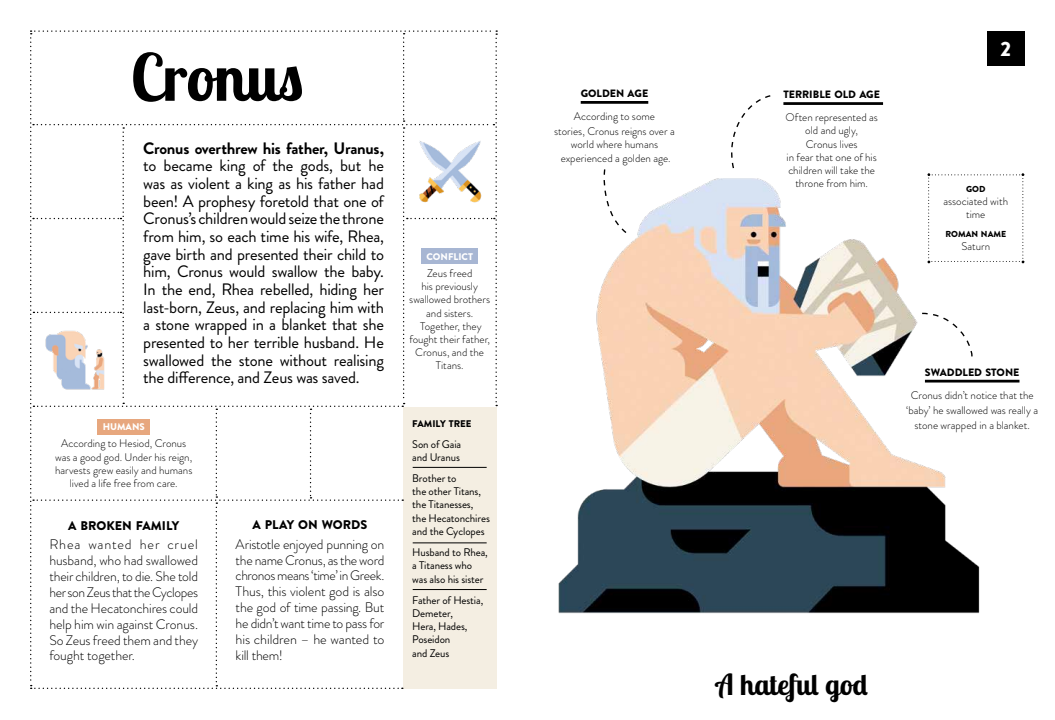
<style>
.page{position:relative;width:1055px;height:720px;background:#fff}
.page>*{position:absolute;margin:0;border:0;box-sizing:border-box;transform-origin:0 0}
.t1{font:700 64.9px "Lobster Two";letter-spacing:-.01em;color:#000}
.t2{font:700 29px "Lobster Two";letter-spacing:-.015em;color:#000}
.t3{font:900 20.7px "Brandon Grotesque";color:#fff}
.t4{font:16.6px/17.7px "Brandon Grotesque";letter-spacing:-.015em;color:#000;text-align:justify}
.t5{font:700 16.6px "Brandon Grotesque";letter-spacing:-.015em;color:#000}
.t6{font:300 13.8px/15.9px "Brandon Grotesque";letter-spacing:-.01em;color:#000;text-align:justify}
.t7{font:900 12.6px "Brandon Grotesque";color:#000}
.t8{font:300 11px/13.2px "Brandon Grotesque";color:#000;text-align:center}
.t9{font:11px/13.2px "Brandon Grotesque";letter-spacing:-.01em;color:#000}
.t10{font:900 10.6px "Brandon Grotesque";color:#000}
.t11{font:900 9.7px "Brandon Grotesque";color:#fff}
.t12{font:900 9.7px "Brandon Grotesque";color:#000}
.t13{font:900 8.7px "Brandon Grotesque";color:#000}
</style>
<div class="page">
<img style="left:558px;top:178px;width:427px;height:436px">
<svg style="left:30px;top:30px;width:467px;height:659px"></svg>
<div style="left:986px;top:31px;width:38px;height:35px;background:#000"></div>
<hr style="left:783px;top:102px;width:100px;height:3px;background:#000">
<svg style="left:927px;top:173px;width:97px;height:90px"></svg>
<hr style="left:580px;top:101px;width:68px;height:3px;background:#000">
<hr style="left:924px;top:380px;width:95px;height:3px;background:#000">
<svg style="left:602px;top:169px;width:26px;height:65px"></svg>
<svg style="left:920px;top:312px;width:53px;height:46px"></svg>
<svg style="left:731px;top:95px;width:40px;height:74px"></svg>
<hr style="left:412px;top:467px;width:74px;height:1px;background:#000">
<hr style="left:412px;top:543px;width:74px;height:1px;background:#000">
<hr style="left:412px;top:589px;width:74px;height:1px;background:#000">
<h1 class="t1" style="left:130px;top:36px;width:175px">Cronus</h1>
<h3 class="t5" style="left:143px;top:136px;width:242px">Cronus overthrew his father, Uranus,</h3>
<p class="t4" style="left:143px;top:157px;width:242px">to became king of the gods, but he was as violent a king as his father had been! A prophesy foretold that one of Cronus’s children would seize the throne from him, so each time his wife, Rhea, gave birth and presented their child to him, Cronus would swallow the baby.<br>In the end, Rhea rebelled, hiding her last-born, Zeus, and replacing him with a stone wrapped in a blanket that she presented to her terrible husband. He swallowed the stone without realising the difference, and Zeus was saved.</p>
<p class="t11" style="left:103px;top:420px;width:44px">HUMANS</p>
<p class="t8" style="left:55px;top:437px;width:139px">According to Hesiod, Cronus was a good god. Under his reign, harvests grew easily and humans lived a life free from care.</p>
<p class="t7" style="left:68px;top:516px;width:113px">A BROKEN FAMILY</p>
<p class="t6" style="left:49px;top:537px;width:150px">Rhea wanted her cruel husband, who had swallowed their children, to die. She told her son Zeus that the Cyclopes and the Hecatonchires could help him win against Cronus.<br>So Zeus freed them and they fought together.</p>
<p class="t7" style="left:253px;top:516px;width:116px">A PLAY ON WORDS</p>
<p class="t6" style="left:236px;top:536px;width:150px">Aristotle enjoyed punning on the name Cronus, as the word chronos means ‘time’ in Greek.<br>Thus, this violent god is also the god of time passing. But he didn’t want time to pass for his children – he wanted to kill them!</p>
<p class="t11" style="left:426px;top:249px;width:48px">CONFLICT</p>
<p class="t8" style="left:409px;top:266px;width:82px">Zeus freed<br>his previously swallowed brothers and sisters.<br>Together, they fought their father,<br>Cronus, and the<br>Titans.</p>
<p class="t12" style="left:412px;top:416px;width:61px">FAMILY TREE</p>
<p class="t9" style="left:412px;top:437px;width:50px">Son of Gaia and Uranus</p>
<p class="t9" style="left:412px;top:472px;width:79px">Brother to<br>the other Titans, the Titanesses, the Hecatonchires and the Cyclopes</p>
<p class="t9" style="left:412px;top:546px;width:77px">Husband to Rhea, a Titaness who was also his sister</p>
<p class="t9" style="left:412px;top:593px;width:72px">Father of Hestia,<br>Demeter,<br>Hera, Hades,<br>Poseidon<br>and Zeus</p>
<p class="t10" style="left:580px;top:86px;width:69px">GOLDEN AGE</p>
<p class="t8" style="left:554px;top:109px;width:122px;line-height:15.2px">According to some<br>stories, Cronus reigns over a</p>
<p class="t8" style="left:560px;top:138px;width:111px">world where humans experienced a golden age.</p>
<p class="t10" style="left:783px;top:87px;width:98px">TERRIBLE OLD AGE</p>
<p class="t8" style="left:785px;top:111px;width:94px">Often represented as old and ugly,<br>Cronus lives<br>in fear that one of his children will take the throne from him.</p>
<h3 class="t3" style="left:1000px;top:34px;width:12px">2</h3>
<p class="t13" style="left:966px;top:183px;width:21px">GOD</p>
<p class="t8" style="left:943px;top:195px;width:66px">associated with time</p>
<p class="t13" style="left:945px;top:228px;width:62px">ROMAN NAME</p>
<p class="t8" style="left:961px;top:240px;width:30px">Saturn</p>
<p class="t10" style="left:924px;top:364px;width:96px">SWADDLED STONE</p>
<p class="t8" style="left:906px;top:387px;width:133px;line-height:15.2px">Cronus didn’t notice that the ‘baby’ he swallowed was really a stone wrapped in a blanket.</p>
<h2 class="t2" style="left:716px;top:666px;width:153px">A hateful god</h2>
</div>
